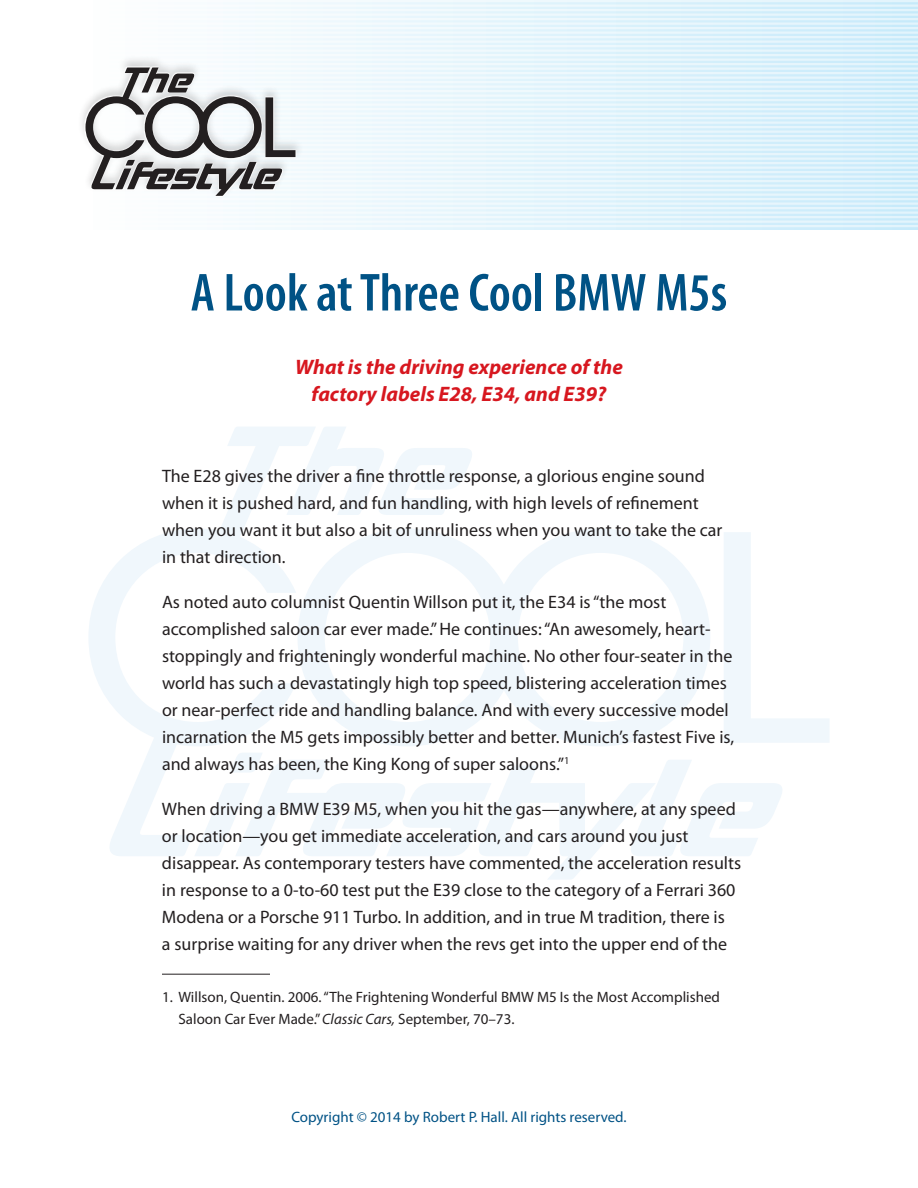
<style>
.page{position:relative;width:918px;height:1188px;background:#fff}
.page>*{position:absolute;margin:0;border:0;box-sizing:border-box;transform-origin:0 0}
.t1{font:600 condensed 54px "Myriad Pro";color:#005285}
.t2{font:italic 700 21px/27px "Myriad Pro";color:#d7171f;text-align:center}
.t3{font:18px/27px "Myriad Pro";color:#231f20}
.t4{font:15px/22.5px "Myriad Pro";color:#231f20}
.t5{font:15px "Myriad Pro";color:#005285}
.s1{font-style:italic}
</style>
<div class="page">
<div style="left:0;top:0;width:918px;height:230px;background:linear-gradient(to right,#fff,#c8eafa)"></div>
<hr style="left:0;top:0;width:918px;height:2px;background:#fff">
<hr style="left:0;top:4px;width:918px;height:3px;background:#fff">
<hr style="left:0;top:9px;width:918px;height:2px;background:#fff">
<hr style="left:0;top:14px;width:918px;height:2px;background:#fff">
<hr style="left:0;top:18px;width:918px;height:2px;background:#fff">
<hr style="left:0;top:22px;width:918px;height:3px;background:#fff">
<hr style="left:0;top:27px;width:918px;height:2px;background:#fff">
<hr style="left:0;top:32px;width:918px;height:2px;background:#fff">
<hr style="left:0;top:36px;width:918px;height:2px;background:#fff">
<hr style="left:0;top:40px;width:918px;height:3px;background:#fff">
<hr style="left:0;top:45px;width:918px;height:2px;background:#fff">
<hr style="left:0;top:50px;width:918px;height:2px;background:#fff">
<hr style="left:0;top:54px;width:918px;height:2px;background:#fff">
<hr style="left:0;top:58px;width:918px;height:3px;background:#fff">
<hr style="left:0;top:63px;width:918px;height:2px;background:#fff">
<hr style="left:0;top:68px;width:918px;height:2px;background:#fff">
<hr style="left:0;top:72px;width:918px;height:2px;background:#fff">
<hr style="left:0;top:76px;width:918px;height:3px;background:#fff">
<hr style="left:0;top:81px;width:918px;height:2px;background:#fff">
<hr style="left:0;top:86px;width:918px;height:2px;background:#fff">
<hr style="left:0;top:90px;width:918px;height:2px;background:#fff">
<hr style="left:0;top:94px;width:918px;height:3px;background:#fff">
<hr style="left:0;top:99px;width:918px;height:2px;background:#fff">
<hr style="left:0;top:104px;width:918px;height:2px;background:#fff">
<hr style="left:0;top:108px;width:918px;height:2px;background:#fff">
<hr style="left:0;top:112px;width:918px;height:3px;background:#fff">
<hr style="left:0;top:117px;width:918px;height:2px;background:#fff">
<hr style="left:0;top:122px;width:918px;height:2px;background:#fff">
<hr style="left:0;top:126px;width:918px;height:2px;background:#fff">
<hr style="left:0;top:130px;width:918px;height:3px;background:#fff">
<hr style="left:0;top:135px;width:918px;height:2px;background:#fff">
<hr style="left:0;top:140px;width:918px;height:2px;background:#fff">
<hr style="left:0;top:144px;width:918px;height:2px;background:#fff">
<hr style="left:0;top:148px;width:918px;height:3px;background:#fff">
<hr style="left:0;top:153px;width:918px;height:2px;background:#fff">
<hr style="left:0;top:158px;width:918px;height:2px;background:#fff">
<hr style="left:0;top:162px;width:918px;height:2px;background:#fff">
<hr style="left:0;top:166px;width:918px;height:3px;background:#fff">
<hr style="left:0;top:171px;width:918px;height:2px;background:#fff">
<hr style="left:0;top:176px;width:918px;height:2px;background:#fff">
<hr style="left:0;top:180px;width:918px;height:2px;background:#fff">
<hr style="left:0;top:184px;width:918px;height:3px;background:#fff">
<hr style="left:0;top:189px;width:918px;height:2px;background:#fff">
<hr style="left:0;top:194px;width:918px;height:2px;background:#fff">
<hr style="left:0;top:198px;width:918px;height:2px;background:#fff">
<hr style="left:0;top:202px;width:918px;height:3px;background:#fff">
<hr style="left:0;top:207px;width:918px;height:2px;background:#fff">
<hr style="left:0;top:212px;width:918px;height:2px;background:#fff">
<hr style="left:0;top:216px;width:918px;height:2px;background:#fff">
<hr style="left:0;top:220px;width:918px;height:3px;background:#fff">
<hr style="left:0;top:225px;width:918px;height:2px;background:#fff">
<svg style="left:89px;top:427px;width:207px;height:429px"></svg>
<svg style="left:194px;top:753px;width:588px;height:126px"></svg>
<svg style="left:298px;top:529px;width:412px;height:217px"></svg>
<svg style="left:724px;top:532px;width:105px;height:211px"></svg>
<svg style="left:286px;top:427px;width:186px;height:88px"></svg>
<div style="left:77px;top:55px;width:227px;height:145px;background:#f7fbfe"></div>
<svg style="left:84px;top:66px;width:213px;height:92px"></svg>
<svg style="left:86px;top:68px;width:209px;height:128px"></svg>
<hr style="left:162px;top:974px;width:108px;height:1px;background:#231f20">
<h1 class="t1" style="left:191px;top:259px;width:538px">A Look at Three Cool BMW M5s</h1>
<p class="t2" style="left:295px;top:352px;width:329px">What is the driving experience of the factory labels E28, E34, and E39?</p>
<p class="t3" style="left:162px;top:462px;width:562px">The E28 gives the driver a fine throttle response, a glorious engine sound when it is pushed hard, and fun handling, with high levels of refinement when you want it but also a bit of unruliness when you want to take the car in that direction.</p>
<p class="t3" style="left:162px;top:588px;width:574px">As noted auto columnist Quentin Willson put it, the E34 is “the most accomplished saloon car ever made.” He continues: “An awesomely, heart&shy;stoppingly and frighteningly wonderful machine. No other four-seater in the world has such a devastatingly high top speed, blistering acceleration times or near-perfect ride and handling balance. And with every successive model incarnation the M5 gets impossibly better and better. Munich’s fastest Five is, and always has been, the King Kong of super saloons.”<sup>1</sup></p>
<p class="t3" style="left:162px;top:795px;width:581px">When driving a BMW E39 M5, when you hit the gas—anywhere, at any speed or location—you get immediate acceleration, and cars around you just disappear. As contemporary testers have commented, the acceleration results in response to a 0-to-60 test put the E39 close to the category of a Ferrari 360<br>Modena or a Porsche 911 Turbo. In addition, and in true M tradition, there is<br>a surprise waiting for any driver when the revs get into the upper end of the</p>
<p class="t4" style="left:178px;top:985px;width:543px;text-indent:-16px">1. Willson, Quentin. 2006. “The Frightening Wonderful BMW M5 Is the Most Accomplished<br>Saloon Car Ever Made.” <span class="s1">Classic Cars,</span> September, 70–73.</p>
<p class="t5" style="left:291px;top:1107px;width:337px">Copyright © 2014 by Robert P. Hall. All rights reserved.</p>
</div>
